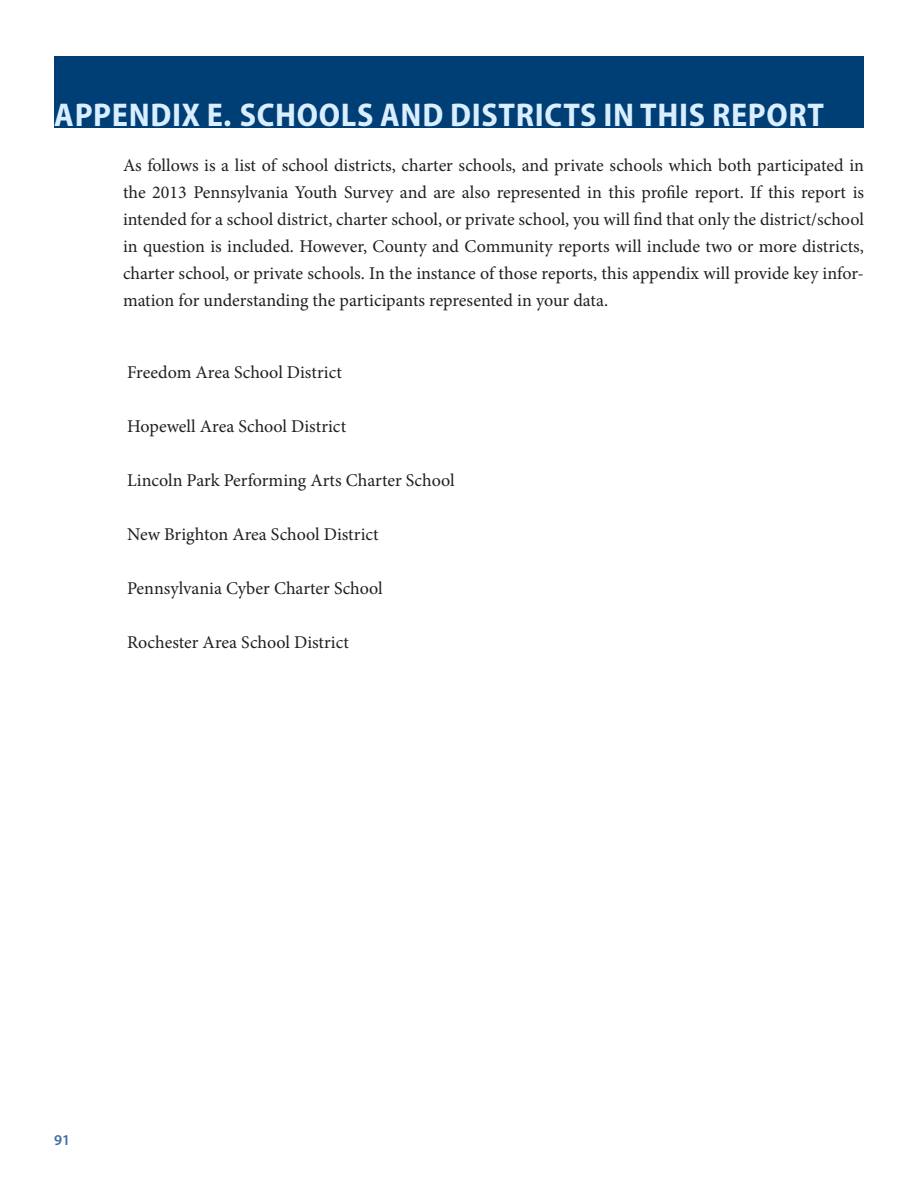
<style>
.page{position:relative;width:918px;height:1188px;background:#fff}
.page>*{position:absolute;margin:0;border:0;box-sizing:border-box;transform-origin:0 0}
.t1{font:700 semi-condensed 33px "Myriad Pro";letter-spacing:.02em;color:#d9eeff}
.psBody{font:18px/27px "Minion Pro";color:#231f20;text-align:justify}
.t2{font:600 15px "Myriad Pro";color:#3d6ea2}
</style>
<div class="page">
<div style="left:54px;top:56px;width:810px;height:72px;background:#003e76"></div>
<h1 class="t1" style="left:54px;top:94px;width:771px">APPENDIX E. SCHOOLS AND DISTRICTS IN THIS REPORT</h1>
<p class="psBody" style="left:123px;top:152px;width:743px">As follows is a list of school districts, charter schools, and private schools which both participated in the 2013 Pennsylvania Youth Survey and are also represented in this profile report. If this report is intended for a school district, charter school, or private school, you will find that only the district/school in question is included. However, County and Community reports will include two or more districts, charter school, or private schools. In the instance of those reports, this appendix will provide key infor&shy;mation for understanding the participants represented in your data.</p>
<p class="psBody" style="left:127px;top:359px;width:216px">Freedom Area School District</p>
<p class="psBody" style="left:127px;top:413px;width:221px">Hopewell Area School District</p>
<p class="psBody" style="left:127px;top:467px;width:329px">Lincoln Park Performing Arts Charter School</p>
<p class="psBody" style="left:127px;top:521px;width:253px">New Brighton Area School District</p>
<p class="psBody" style="left:127px;top:575px;width:257px">Pennsylvania Cyber Charter School</p>
<p class="psBody" style="left:127px;top:629px;width:223px">Rochester Area School District</p>
<p class="t2" style="left:54px;top:1131px;width:18px">91</p>
</div>
